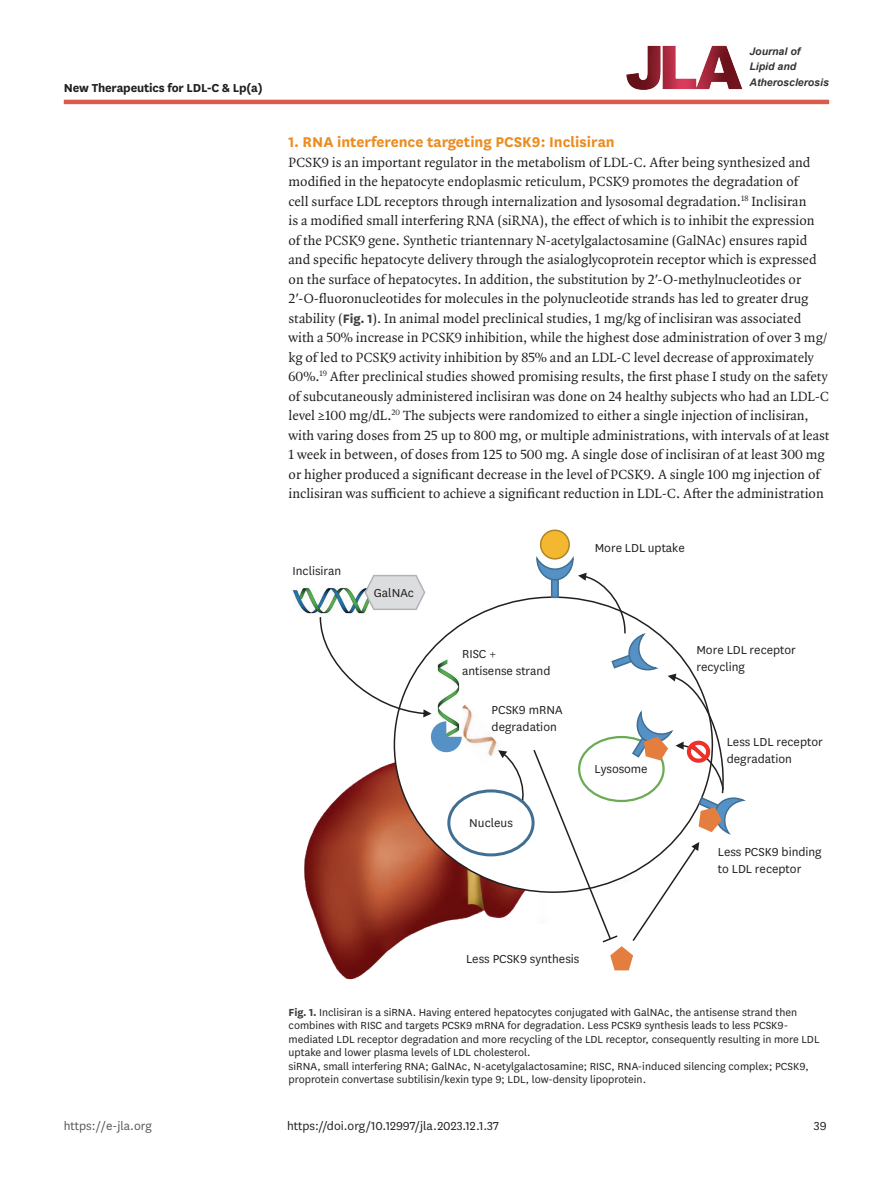
<style>
.page{position:relative;width:893px;height:1191px;background:#fff}
.page>*{position:absolute;margin:0;border:0;box-sizing:border-box;transform-origin:0 0}
.body_title2{font:700 16.5px "National";color:#ec8d22}
.body_p_first{font:14.25px/19.5px "Quadraat OT";color:#231f20}
.doi_running_footer{font:13.5px/17.1px "National";color:#231f20}
.alt-title-type{font:700 13.5px "National";letter-spacing:-.01em;color:#231f20}
.t1{font:13.5px "National";color:#57585a}
.fig_caption{font:12px/13.5px "National";color:#231f20}
.t2{font:italic 700 10.5px/15.8px "Arial";color:#343436}
.s1{font-family:"Times New Roman"}
.s2{font-family:"National";font-weight:700;color:#3e3e3f}
.s3{font-weight:700;color:#3e3e3f}
</style>
<div class="page">
<hr style="left:64px;top:100px;width:765px;height:4px;background:#d95b4c">
<img style="left:626px;top:46px;width:117px;height:44px">
<img style="left:304px;top:752px;width:325px;height:228px">
<div style="left:394px;top:597px;width:318px;height:295px;background:#fff;border-radius:50%"></div>
<div style="left:541px;top:530px;width:28px;height:29px;background:#f3b82f;border-radius:50%"></div>
<div style="left:540px;top:529px;width:30px;height:30px;border:2px solid #ad8428;border-radius:50%"></div>
<img style="left:292px;top:587px;width:27px;height:27px">
<img style="left:446px;top:705px;width:51px;height:52px">
<div style="left:447px;top:789px;width:88px;height:67px;border:3px solid #406f94;border-radius:50%"></div>
<svg style="left:498px;top:553px;width:248px;height:417px"></svg>
<svg style="left:319px;top:574px;width:143px;height:178px"></svg>
<p class="alt-title-type" style="left:64px;top:78px;width:200px">New Therapeutics for LDL-C &amp; Lp(a)</p>
<p class="t2" style="left:749px;top:43px;width:81px">Journal of<br>Lipid and<br>Atherosclerosis</p>
<p class="body_title2" style="left:289px;top:130px;width:328px">1. RNA interference targeting PCSK9: Inclisiran</p>
<p class="body_p_first" style="left:289px;top:152px;width:542px">PCSK9 is an important regulator in the metabolism of LDL-C. After being synthesized and modified in the hepatocyte endoplasmic reticulum, PCSK9 promotes the degradation of<br>cell surface LDL receptors through internalization and lysosomal degradation.<sup>18</sup> Inclisiran<br>is a modified small interfering RNA (siRNA), the effect of which is to inhibit the expression of the PCSK9 gene. Synthetic triantennary N-acetylgalactosamine (GalNAc) ensures rapid and specific hepatocyte delivery through the asialoglycoprotein receptor which is expressed on the surface of hepatocytes. In addition, the substitution by 2<span class="s1">′</span>-O-methylnucleotides or 2<span class="s1">′</span>-O-fluoronucleotides for molecules in the polynucleotide strands has led to greater drug stability (<span class="s2">Fig. 1</span>). In animal model preclinical studies, 1 mg/kg of inclisiran was associated with a 50% increase in PCSK9 inhibition, while the highest dose administration of over 3 mg/ kg of led to PCSK9 activity inhibition by 85% and an LDL-C level decrease of approximately 60%.<sup>19</sup> After preclinical studies showed promising results, the first phase I study on the safety of subcutaneously administered inclisiran was done on 24 healthy subjects who had an LDL-C level ≥100 mg/dL.<sup>20</sup> The subjects were randomized to either a single injection of inclisiran, with varing doses from 25 up to 800 mg, or multiple administrations, with intervals of at least 1 week in between, of doses from 125 to 500 mg. A single dose of inclisiran of at least 300 mg or higher produced a significant decrease in the level of PCSK9. A single 100 mg injection of inclisiran was sufficient to achieve a significant reduction in LDL-C. After the administration</p>
<p class="doi_running_footer" style="left:292px;top:561px;width:50px">Inclisiran</p>
<p class="doi_running_footer" style="left:374px;top:584px;width:42px">GalNAc</p>
<p class="doi_running_footer" style="left:595px;top:538px;width:92px">More LDL uptake</p>
<p class="doi_running_footer" style="left:462px;top:645px;width:90px">RISC +<br>antisense strand</p>
<p class="doi_running_footer" style="left:492px;top:700px;width:73px">PCSK9 mRNA degradation</p>
<p class="doi_running_footer" style="left:469px;top:813px;width:45px">Nucleus</p>
<p class="doi_running_footer" style="left:595px;top:760px;width:55px">Lysosome</p>
<p class="doi_running_footer" style="left:696px;top:640px;width:101px">More LDL receptor recycling</p>
<p class="doi_running_footer" style="left:727px;top:733px;width:97px">Less LDL receptor degradation</p>
<p class="doi_running_footer" style="left:718px;top:843px;width:105px">Less PCSK9 binding to LDL receptor</p>
<p class="t1" style="left:64px;top:1116px;width:90px">https://e-jla.org</p>
<p class="doi_running_footer" style="left:466px;top:949px;width:115px">Less PCSK9 synthesis</p>
<p class="fig_caption" style="left:289px;top:1005px;width:532px"><span class="s3">Fig. 1.</span> Inclisiran is a siRNA. Having entered hepatocytes conjugated with GalNAc, the antisense strand then combines with RISC and targets PCSK9 mRNA for degradation. Less PCSK9 synthesis leads to less PCSK9- mediated LDL receptor degradation and more recycling of the LDL receptor, consequently resulting in more LDL uptake and lower plasma levels of LDL cholesterol.<br>siRNA, small interfering RNA; GalNAc, N-acetylgalactosamine; RISC, RNA-induced silencing complex; PCSK9, proprotein convertase subtilisin/kexin type 9; LDL, low-density lipoprotein.</p>
<p class="doi_running_footer" style="left:287px;top:1116px;width:213px">https://doi.org/10.12997/jla.2023.12.1.37</p>
<p class="doi_running_footer" style="left:814px;top:1116px;width:14px">39</p>
</div>
